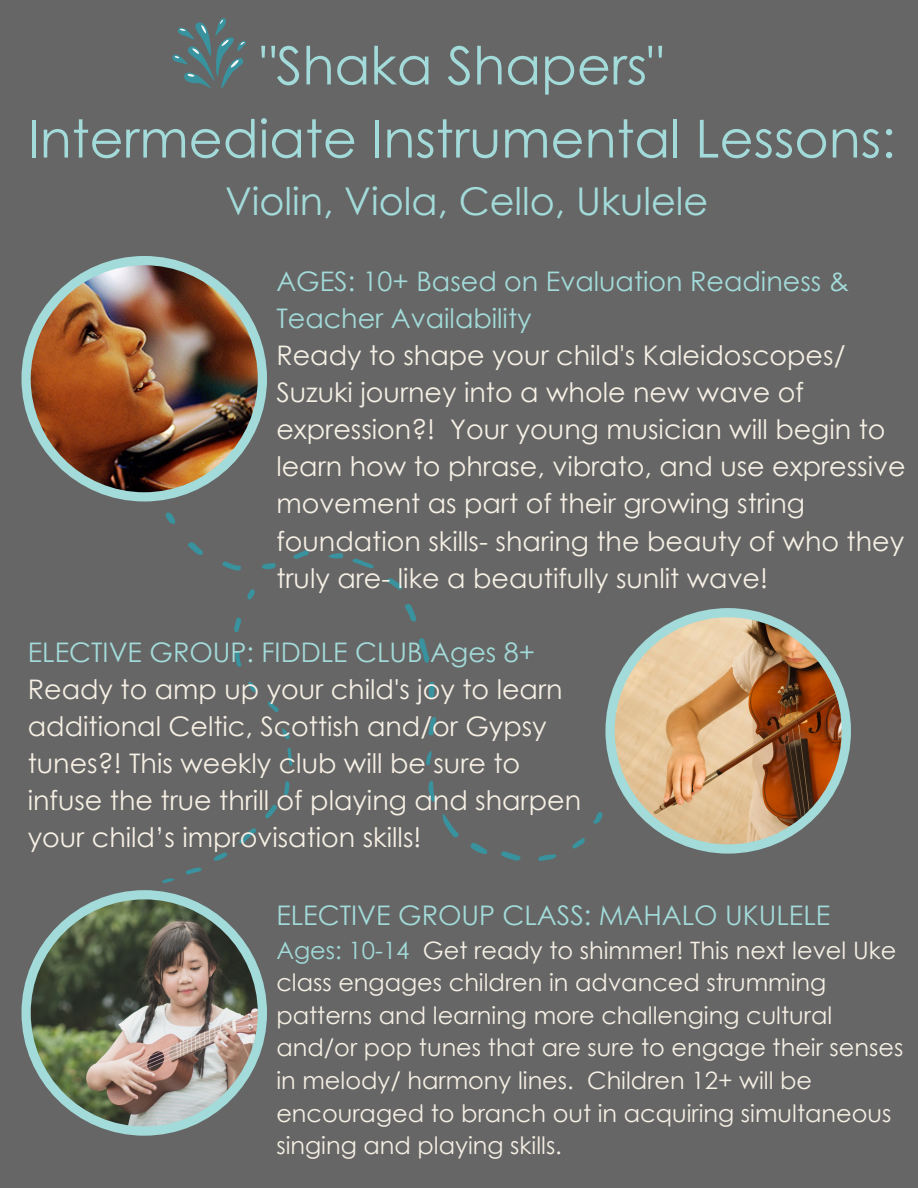
<style>
.page{position:relative;width:918px;height:1188px;background:#666}
.page>*{position:absolute;margin:0;border:0;box-sizing:border-box;transform-origin:0 0}
.t1{font:52.5px/73.2px "Century Gothic";color:#a2dbd9;text-align:center}
.t2{font:38.25px "Century Gothic";color:#a2dbd9}
.t3{font:27px/37.2px "Century Gothic";color:#f5efe4}
.t4{font:27px/37.2px "Century Gothic";color:#f6efe4}
.t5{font:27px "Century Gothic";color:#a2dbd9}
.t6{font:24px/32.7px "Century Gothic";color:#f5efe4}
.s1{color:#a2dbd9}
</style>
<div class="page">
<svg style="left:419px;top:638px;width:11px;height:25px"></svg>
<svg style="left:442px;top:814px;width:46px;height:40px"></svg>
<svg style="left:405px;top:604px;width:11px;height:18px"></svg>
<svg style="left:501px;top:851px;width:20px;height:10px"></svg>
<svg style="left:188px;top:542px;width:15px;height:13px"></svg>
<svg style="left:352px;top:558px;width:22px;height:11px"></svg>
<svg style="left:428px;top:780px;width:8px;height:22px"></svg>
<svg style="left:428px;top:717px;width:8px;height:19px"></svg>
<svg style="left:222px;top:561px;width:19px;height:10px"></svg>
<svg style="left:428px;top:682px;width:7px;height:17px"></svg>
<svg style="left:538px;top:854px;width:18px;height:7px"></svg>
<svg style="left:387px;top:578px;width:15px;height:12px"></svg>
<svg style="left:262px;top:563px;width:14px;height:6px"></svg>
<svg style="left:293px;top:550px;width:16px;height:9px"></svg>
<svg style="left:165px;top:512px;width:11px;height:12px"></svg>
<svg style="left:572px;top:838px;width:13px;height:11px"></svg>
<svg style="left:593px;top:812px;width:10px;height:12px"></svg>
<svg style="left:328px;top:553px;width:16px;height:6px"></svg>
<svg style="left:426px;top:751px;width:6px;height:14px"></svg>
<div style="left:21px;top:256px;width:246px;height:245px;background:#a2dbd9;border-radius:50%"></div>
<img style="left:31px;top:265px;width:227px;height:227px;border-radius:50%">
<svg style="left:239px;top:828px;width:17px;height:16px"></svg>
<svg style="left:265px;top:804px;width:12px;height:14px"></svg>
<svg style="left:234px;top:617px;width:7px;height:15px"></svg>
<svg style="left:287px;top:748px;width:6px;height:18px"></svg>
<svg style="left:186px;top:867px;width:16px;height:8px"></svg>
<svg style="left:235px;top:651px;width:7px;height:16px"></svg>
<svg style="left:214px;top:852px;width:13px;height:9px"></svg>
<svg style="left:284px;top:781px;width:6px;height:15px"></svg>
<svg style="left:248px;top:681px;width:9px;height:11px"></svg>
<svg style="left:268px;top:701px;width:11px;height:11px"></svg>
<svg style="left:247px;top:589px;width:8px;height:11px"></svg>
<svg style="left:282px;top:728px;width:8px;height:11px"></svg>
<svg style="left:162px;top:878px;width:13px;height:5px"></svg>
<div style="left:21px;top:890px;width:246px;height:246px;background:#a2dbd9;border-radius:50%"></div>
<img style="left:31px;top:899px;width:227px;height:227px;border-radius:50%">
<div style="left:605px;top:608px;width:246px;height:246px;background:#a2dbd9;border-radius:50%"></div>
<img style="left:615px;top:617px;width:227px;height:227px;border-radius:50%">
<svg style="left:172px;top:18px;width:74px;height:71px"></svg>
<p class="t1" style="left:28px;top:27px;width:869px">"Shaka Shapers"<br>Intermediate Instrumental Lessons:</p>
<p class="t2" style="left:225px;top:176px;width:485px">Violin, Viola, Cello, Ukulele</p>
<h1 class="t3" style="left:276px;top:261px;width:631px"><span class="s1">AGES: 10+ Based on Evaluation Readiness &amp; Teacher Availability<br></span>Ready to shape your child's Kaleidoscopes/ Suzuki journey into a whole new wave of expression?! Your young musician will begin to learn how to phrase, vibrato, and use expressive movement as part of their growing string foundation skills- sharing the beauty of who they truly are- like a beautifully sunlit wave!</h1>
<p class="t4" style="left:28px;top:632px;width:555px"><span class="s1">ELECTIVE GROUP: FIDDLE CLUB Ages 8+ </span>Ready to amp up your child's joy to learn additional Celtic, Scottish and/or Gypsy tunes?! This weekly club will be sure to infuse the true thrill of playing and sharpen your child’s improvisation skills!</p>
<h2 class="t5" style="left:276px;top:898px;width:555px">ELECTIVE GROUP CLASS: MAHALO UKULELE</h2>
<p class="t6" style="left:276px;top:933px;width:629px"><span class="s1">Ages: 10-14</span> Get ready to shimmer! This next level Uke class engages children in advanced strumming patterns and learning more challenging cultural and/or pop tunes that are sure to engage their senses in melody/ harmony lines. Children 12+ will be encouraged to branch out in acquiring simultaneous singing and playing skills.</p>
</div>
